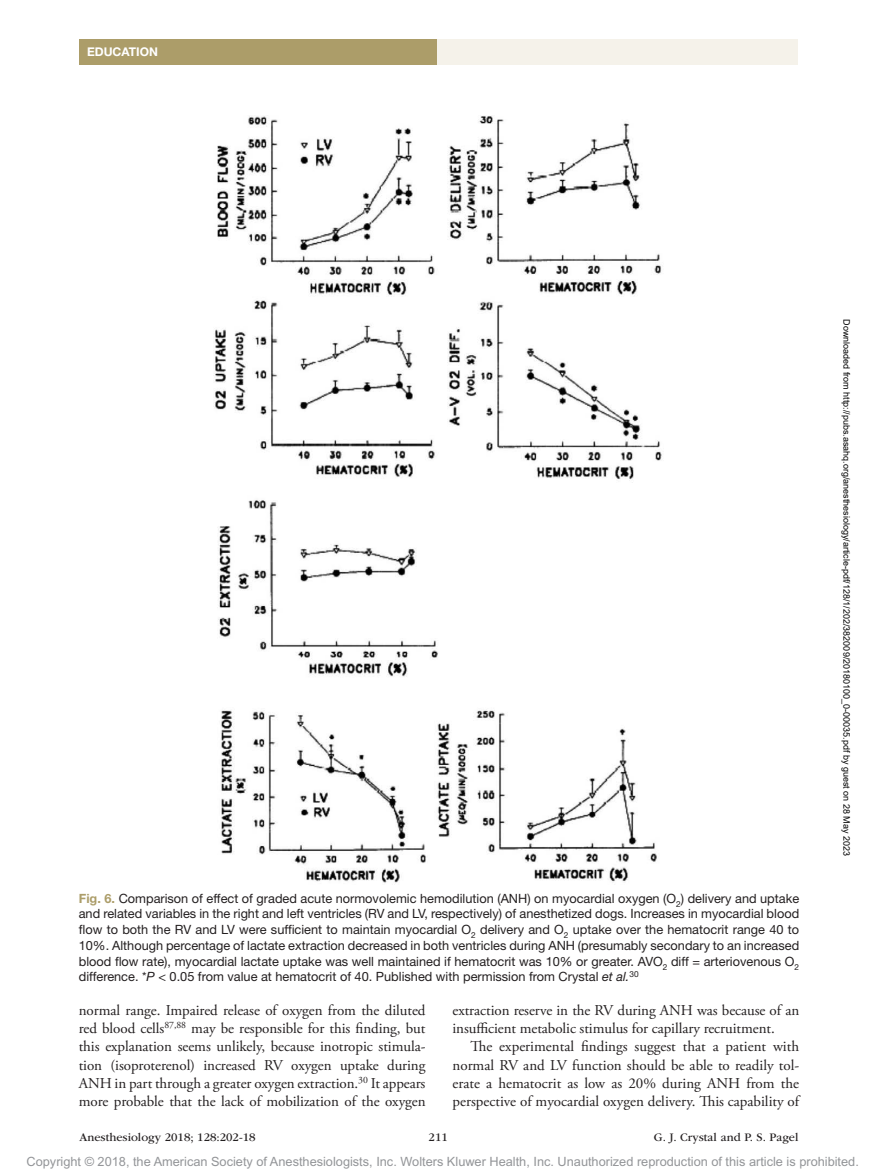
<style>
.page{position:relative;width:878px;height:1175px;background:#fff}
.page>*{position:absolute;margin:0;border:0;box-sizing:border-box;transform-origin:0 0}
.t1{font:15px/18.1px "Adobe Garamond Pro";letter-spacing:-.005em;color:#231f20;text-align:justify}
.t2{font:12.75px/15.8px "Helvetica Neue LT Std";color:#231f20;text-align:justify}
.t3{font:12.75px "Arial MT Std";color:#939598}
.t4{font:12px "ITC Garamond Std";color:#231f20}
.t5{font:700 12px "Helvetica Neue";color:#fff}
.t6{font:9px "Arial";color:#000}
.s1{font-weight:700;color:#ac9d69}
.s2{font-style:italic}
</style>
<div class="page">
<div style="left:432px;top:39px;width:365px;height:26px;background:#f5f2ea"></div>
<div style="left:79px;top:39px;width:357px;height:25px;background:#ac9d69"></div>
<img style="left:214px;top:116px;width:448px;height:767px">
<p class="t5" style="left:87px;top:45px;width:72px">EDUCATION</p>
<p class="t2" style="left:79px;top:890px;width:722px"><span class="s1">Fig. 6.</span> Comparison of effect of graded acute normovolemic hemodilution (ANH) on myocardial oxygen (O<sub>2</sub>) delivery and uptake and related variables in the right and left ventricles (RV and LV, respectively) of anesthetized dogs. Increases in myocardial blood flow to both the RV and LV were sufficient to maintain myocardial O<sub>2</sub> delivery and O<sub>2</sub> uptake over the hematocrit range 40 to 10%. Although percentage of lactate extraction decreased in both ventricles during ANH (presumably secondary to an increased blood flow rate), myocardial lactate uptake was well maintained if hematocrit was 10% or greater. AVO<sub>2</sub> diff = arteriovenous O<sub>2 </sub>difference. *<span class="s2">P</span> &lt; 0.05 from value at hematocrit of 40. Published with permission from Crystal <span class="s2">et al.</span><sup>30</sup></p>
<p class="t1" style="left:79px;top:1001px;width:348px">normal range. Impaired release of oxygen from the diluted red blood cells<sup>87,88</sup> may be responsible for this finding, but this explanation seems unlikely, because inotropic stimula&shy;tion (isoproterenol) increased RV oxygen uptake during ANH in part through a greater oxygen extraction.<sup>30</sup> It appears more probable that the lack of mobilization of the oxygen</p>
<p class="t1" style="left:452px;top:1001px;width:348px">extraction reserve in the RV during ANH was because of an insufficient metabolic stimulus for capillary recruitment.</p>
<p class="t1" style="left:452px;top:1037px;width:348px;text-indent:18px">The experimental findings suggest that a patient with normal RV and LV function should be able to readily tol&shy;erate a hematocrit as low as 20% during ANH from the perspective of myocardial oxygen delivery. This capability of</p>
<p class="t4" style="left:80px;top:1130px;width:177px">Anesthesiology 2018; 128:202-18</p>
<p class="t4" style="left:428px;top:1130px;width:21px">211</p>
<p class="t4" style="left:653px;top:1130px;width:146px">G. J. Crystal and P. S. Pagel</p>
<p class="t6" style="left:850px;top:319px;width:538px;rotate:90deg">Downloaded from http://pubs.asahq.org/anesthesiology/article-pdf/128/1/202/382009/20180100_0-00035.pdf by guest on 28 May 2023</p>
<p class="t3" style="left:27px;top:1154px;width:833px">Copyright © 2018, the American Society of Anesthesiologists, Inc. Wolters Kluwer Health, Inc. Unauthorized reproduction of this article is prohibited.</p>
</div>
